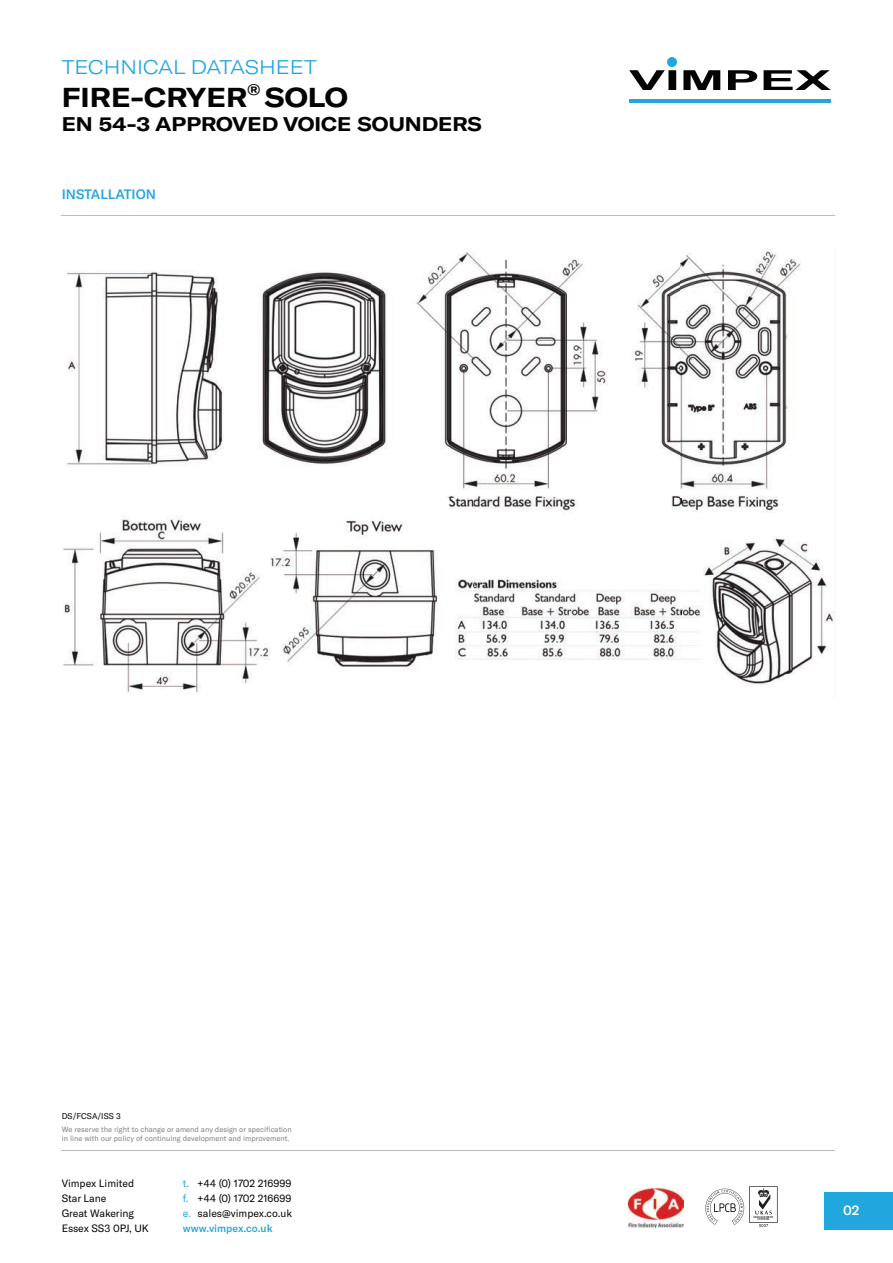
<style>
.page{position:relative;width:893px;height:1263px;background:#fff}
.page>*{position:absolute;margin:0;border:0;box-sizing:border-box;transform-origin:0 0}
.t1{font:700 expanded 27px "GT America";color:#040503}
.t2{font:700 expanded 19.5px "GT America";color:#040503}
.t3{font:300 expanded 19.5px "GT America";color:#22a6de}
.t4{font:500 13.5px "GT America";color:#22a6de}
.t5{font:500 13.5px "GT America";color:#fff}
.t6{font:10.5px/15px "GT America";color:#040503}
.t7{font:8.25px "GT America";color:#040504}
.t8{font:7.5px/9px "GT America";color:#808180}
.t9{font:700 3px/2.7px "Optima";letter-spacing:-.015em;color:#201d1e;text-align:center}
.s1{color:#22a6de}
.s2{font-weight:500;color:#22a6de}
</style>
<div class="page">
<div style="left:824px;top:1192px;width:69px;height:37px;background:#22a6de"></div>
<svg style="left:705px;top:1186px;width:73px;height:41px"></svg>
<img style="left:628px;top:1189px;width:56px;height:38px">
<svg style="left:629px;top:70px;width:202px;height:20px"></svg>
<hr style="left:629px;top:99px;width:202px;height:4px;background:#22a6de">
<div style="left:667px;top:57px;width:10px;height:10px;background:#22a6de;border-radius:50%"></div>
<hr style="left:62px;top:1150px;width:773px;height:1px;background:#b9bbbd">
<hr style="left:62px;top:215px;width:773px;height:1px;background:#b9bbbd">
<img style="left:63px;top:249px;width:772px;height:444px">
<h2 class="t3" style="left:62px;top:56px;width:257px">TECHNICAL DATASHEET</h2>
<h1 class="t1" style="left:62px;top:81px;width:288px">FIRE-CRYER<sup>®</sup> SOLO</h1>
<h2 class="t2" style="left:62px;top:112px;width:422px">EN 54-3 APPROVED VOICE SOUNDERS</h2>
<p class="t4" style="left:62px;top:186px;width:96px">INSTALLATION</p>
<p class="t7" style="left:62px;top:1111px;width:60px">DS/FCSA/ISS 3</p>
<p class="t8" style="left:62px;top:1124px;width:232px">We reserve the right to change or amend any design or specification in line with our policy of continuing development and improvement.</p>
<p class="t6" style="left:62px;top:1176px;width:89px">Vimpex Limited<br>Star Lane<br>Great Wakering<br>Essex SS3 0PJ, UK</p>
<p class="t6" style="left:183px;top:1176px;width:111px;text-align:justify"><span class="s1">t.</span> +44 (0) 1702 216999 <span class="s1">f.</span> +44 (0) 1702 216699 <span class="s1">e.</span> sales@vimpex.co.uk <span class="s2">www.vimpex.co.uk</span></p>
<p class="t9" style="left:753px;top:1215px;width:22px">MANAGEMENT<br>SYSTEMS</p>
<p class="t5" style="left:843px;top:1202px;width:18px">02</p>
</div>
